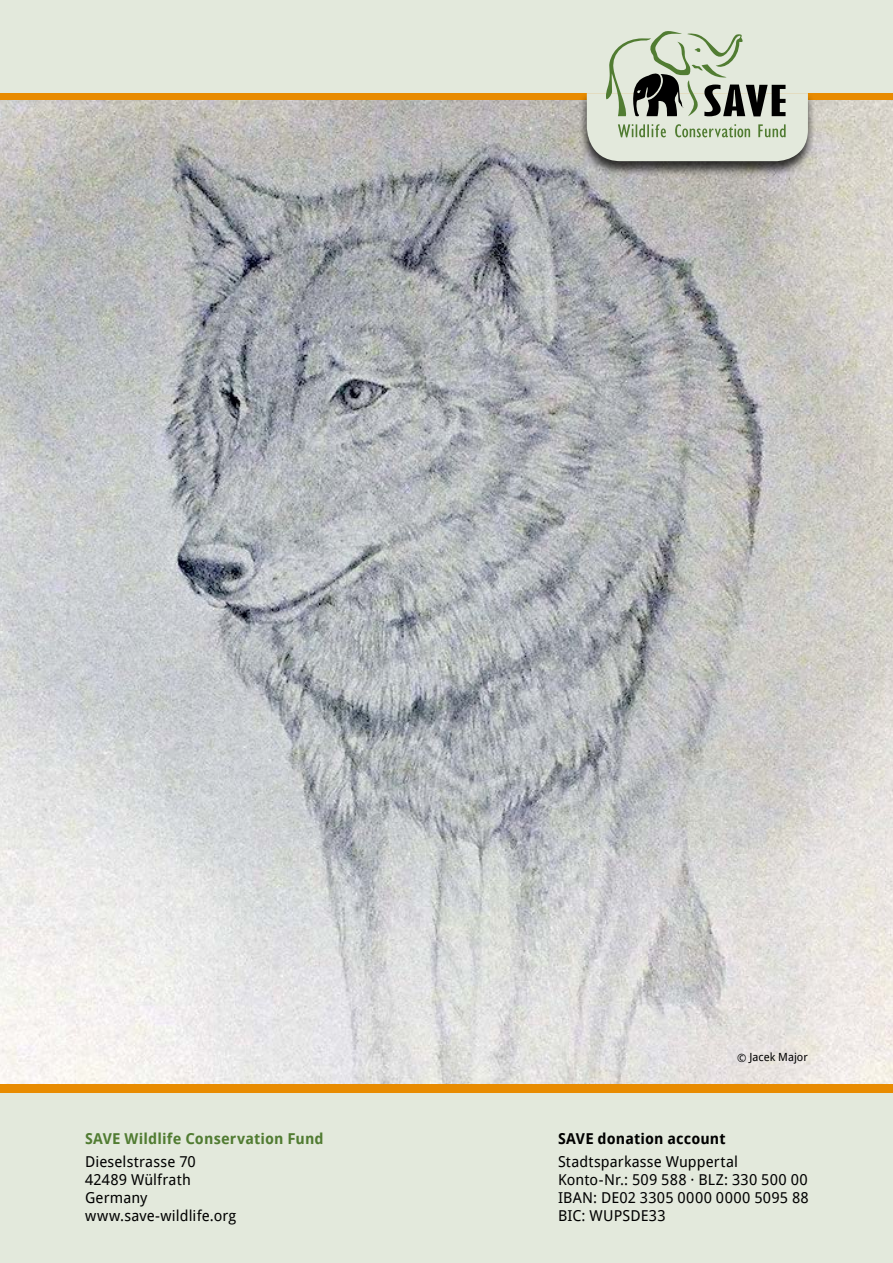
<style>
.page{position:relative;width:893px;height:1263px;background:#fff}
.page>*{position:absolute;margin:0;border:0;box-sizing:border-box;transform-origin:0 0}
.t1{font:15px/18px "Droid Sans";letter-spacing:.01em;color:#000}
.t2{font:700 15px "Droid Sans";letter-spacing:.01em;color:#517c32}
.t3{font:700 15px "Droid Sans";letter-spacing:.005em;color:#000}
.t4{font:11.25px "Droid Sans";color:#000}
</style>
<div class="page">
<img style="left:0;top:100px;width:893px;height:984px">
<div style="left:0;top:1093px;width:893px;height:170px;background:#e3e9dc"></div>
<div style="left:0;top:1084px;width:893px;height:9px;background:#e88b00"></div>
<div style="left:0;top:0;width:893px;height:94px;background:#e3e9dc"></div>
<div style="left:0;top:94px;width:893px;height:6px;background:#e88b00"></div>
<div style="left:579px;top:92px;width:237px;height:85px;background:#000;opacity:.75"></div>
<svg style="left:587px;top:31px;width:221px;height:130px"></svg>
<p class="t2" style="left:85px;top:1129px;width:240px">SAVE Wildlife Conservation Fund</p>
<p class="t1" style="left:85px;top:1153px;width:153px">Dieselstrasse 70<br>42489 Wülfrath<br>Germany www.save-wildlife.org</p>
<p class="t4" style="left:737px;top:1050px;width:72px">© Jacek Major</p>
<p class="t3" style="left:558px;top:1129px;width:169px">SAVE donation account</p>
<p class="t1" style="left:558px;top:1153px;width:252px">Stadtsparkasse Wuppertal<br>Konto-Nr.: 509 588 · BLZ: 330 500 00<br>IBAN: DE02 3305 0000 0000 5095 88<br>BIC: WUPSDE33</p>
</div>
